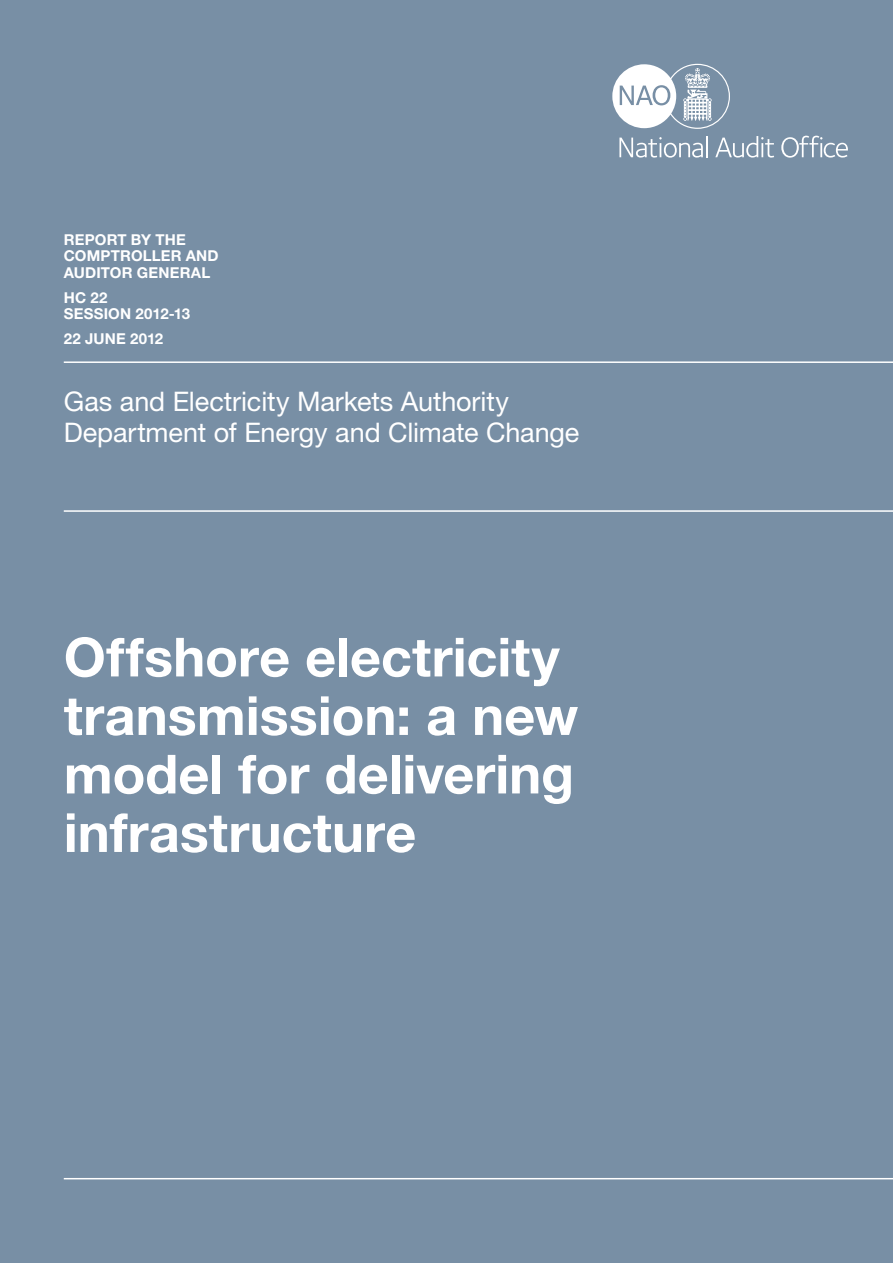
<style>
.page{position:relative;width:893px;height:1263px;background:#788fa5}
.page>*{position:absolute;margin:0;border:0;box-sizing:border-box;transform-origin:0 0}
.HEAD_COVER_TITLE{font:700 54px/58.5px "Helvetica Neue LT Std";color:#fff}
.HEAD_DEPT_NAME{font:27px/31.5px "Helvetica Neue LT Std";letter-spacing:-.005em;color:#fff}
.HEAD_1_DESCRIPTOR{font:700 15px/16.5px "Helvetica Neue LT Std";letter-spacing:.01em;color:#fff}
.HEAD_2_DESCRIPTOR{font:700 15px/16.5px "Helvetica Neue LT Std";letter-spacing:.01em;color:#fff}
</style>
<div class="page">
<hr style="left:64px;top:361px;width:829px;height:2px;background:#fff">
<hr style="left:64px;top:510px;width:829px;height:2px;background:#fff">
<hr style="left:64px;top:1178px;width:829px;height:1px;background:#fff">
<svg style="left:612px;top:64px;width:118px;height:65px"></svg>
<svg style="left:619px;top:137px;width:84px;height:21px"></svg>
<hr style="left:706px;top:136px;width:2px;height:21px;background:#fff">
<svg style="left:715px;top:136px;width:59px;height:22px"></svg>
<svg style="left:781px;top:136px;width:67px;height:22px"></svg>
<p class="HEAD_1_DESCRIPTOR" style="left:64px;top:231px;width:156px">REPORT BY THE<br>COMPTROLLER AND<br>AUDITOR GENERAL</p>
<p class="HEAD_2_DESCRIPTOR" style="left:64px;top:289px;width:128px">HC 22<br>SESSION 2012-13</p>
<p class="HEAD_2_DESCRIPTOR" style="left:64px;top:330px;width:101px">22 JUNE 2012</p>
<p class="HEAD_DEPT_NAME" style="left:64px;top:385px;width:517px">Gas and Electricity Markets Authority<br>Department of Energy and Climate Change</p>
<p class="HEAD_COVER_TITLE" style="left:64px;top:627px;width:516px">Offshore electricity transmission: a new model for delivering infrastructure</p>
</div>
